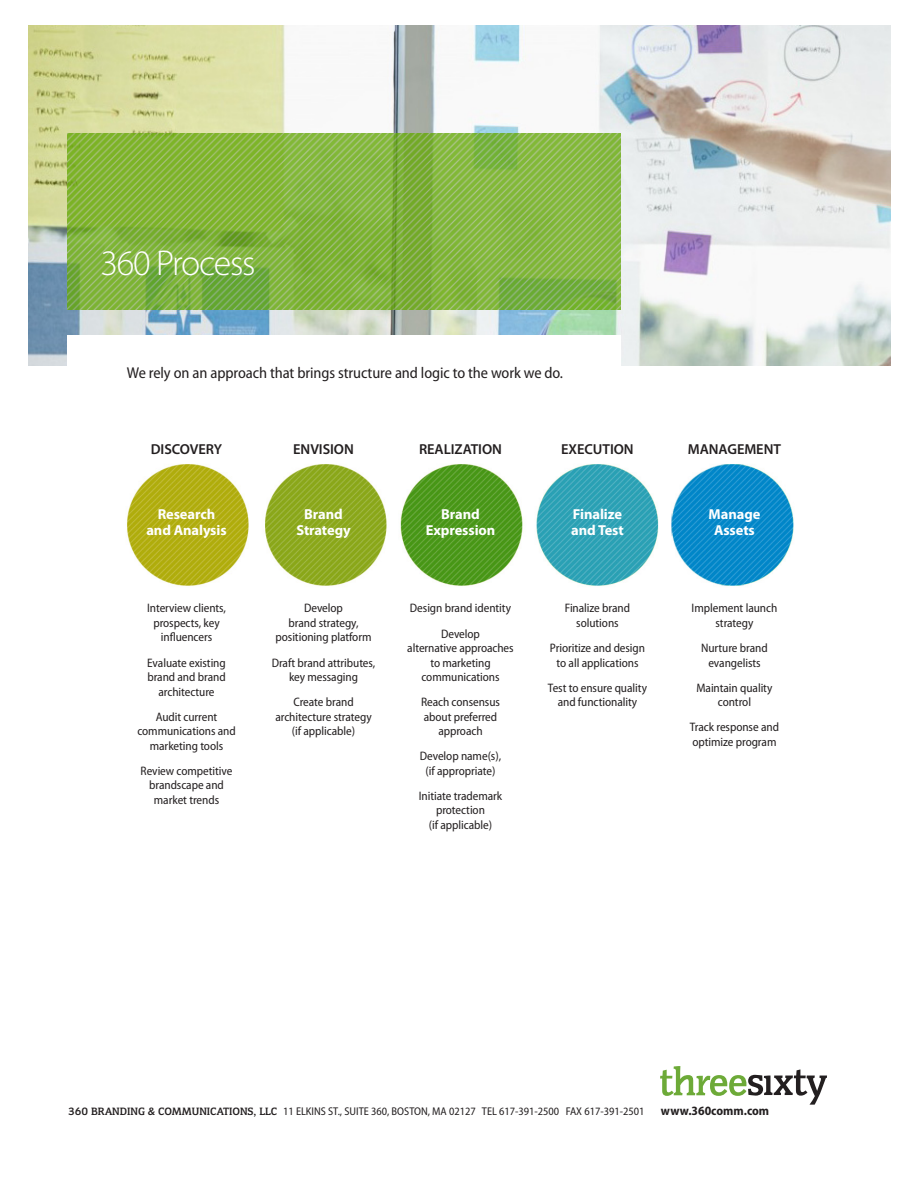
<style>
.page{position:relative;width:918px;height:1188px;background:#fff}
.page>*{position:absolute;margin:0;border:0;box-sizing:border-box;transform-origin:0 0}
.t1{font:300 36px "Myriad Pro";letter-spacing:-.035em;color:#fff}
.Text_first_para{font:semi-condensed 15.75px "Myriad Pro";letter-spacing:-.005em;color:#231f20}
.Process_cirle_type{font:700 14.4px/15.9px "Myriad Pro";letter-spacing:-.005em;color:#fff;text-align:center}
.Process_header{font:600 14.4px "Myriad Pro";letter-spacing:-.005em;color:#231f20}
.t2{font:700 semi-condensed 12.75px "Myriad Pro";color:#231f20}
.Process_bullets{font:semi-condensed 12.3px/14.4px "Myriad Pro";letter-spacing:-.005em;color:#231f20;text-align:center}
.t3{font:semi-condensed 11.25px "Myriad Pro";color:#231f20}
.s1{font-family:"Cg Congress Bd";font-stretch:normal;font-size:12px}
</style>
<div class="page">
<svg style="left:660px;top:1066px;width:167px;height:39px"></svg>
<img style="left:28px;top:26px;width:863px;height:340px">
<img style="left:67px;top:134px;width:554px;height:175px">
<div style="left:67px;top:335px;width:554px;height:125px;background:#fff"></div>
<img style="left:127px;top:464px;width:667px;height:122px">
<p class="t1" style="left:101px;top:242px;width:157px">360 Process</p>
<p class="Text_first_para" style="left:127px;top:363px;width:438px">We rely on an approach that brings structure and logic to the work we do.</p>
<p class="Process_header" style="left:151px;top:440px;width:73px">DISCOVERY</p>
<p class="Process_header" style="left:293px;top:440px;width:62px">ENVISION</p>
<p class="Process_header" style="left:419px;top:440px;width:84px">REALIZATION</p>
<p class="Process_header" style="left:561px;top:440px;width:74px">EXECUTION</p>
<p class="Process_header" style="left:688px;top:440px;width:95px">MANAGEMENT</p>
<p class="Process_cirle_type" style="left:146px;top:506px;width:82px">Research and Analysis</p>
<p class="Process_cirle_type" style="left:296px;top:506px;width:56px">Brand<br>Strategy</p>
<p class="Process_cirle_type" style="left:426px;top:506px;width:71px">Brand<br>Expression</p>
<p class="Process_cirle_type" style="left:571px;top:506px;width:54px;text-align:left">Finalize and Test</p>
<p class="Process_cirle_type" style="left:709px;top:506px;width:53px">Manage<br>Assets</p>
<p class="Process_bullets" style="left:147px;top:601px;width:80px">Interview clients, prospects, key influencers</p>
<p class="Process_bullets" style="left:147px;top:655px;width:80px">Evaluate existing brand and brand architecture</p>
<p class="Process_bullets" style="left:137px;top:709px;width:100px">Audit current communications and marketing tools</p>
<p class="Process_bullets" style="left:141px;top:763px;width:93px">Review competitive brandscape and market trends</p>
<p class="Process_bullets" style="left:276px;top:601px;width:97px">Develop<br>brand strategy, positioning platform</p>
<p class="Process_bullets" style="left:272px;top:655px;width:105px">Draft brand attributes, key messaging</p>
<p class="Process_bullets" style="left:275px;top:695px;width:98px">Create brand architecture strategy (if applicable)</p>
<p class="Process_bullets" style="left:410px;top:601px;width:103px">Design brand identity</p>
<p class="Process_bullets" style="left:407px;top:626px;width:108px">Develop<br>alternative approaches to marketing communications</p>
<p class="Process_bullets" style="left:421px;top:695px;width:81px">Reach consensus about preferred approach</p>
<p class="Process_bullets" style="left:420px;top:749px;width:83px">Develop name(s), (if appropriate)</p>
<p class="Process_bullets" style="left:419px;top:788px;width:85px">Initiate trademark protection<br>(if applicable)</p>
<p class="Process_bullets" style="left:565px;top:601px;width:67px">Finalize brand solutions</p>
<p class="Process_bullets" style="left:550px;top:641px;width:97px">Prioritize and design to all applications</p>
<p class="Process_bullets" style="left:548px;top:680px;width:101px">Test to ensure quality and functionality</p>
<p class="Process_bullets" style="left:692px;top:601px;width:87px">Implement launch strategy</p>
<p class="Process_bullets" style="left:701px;top:641px;width:68px">Nurture brand evangelists</p>
<p class="Process_bullets" style="left:696px;top:680px;width:78px">Maintain quality control</p>
<p class="Process_bullets" style="left:690px;top:720px;width:91px;text-align:left">Track response and optimize program</p>
<p class="t3" style="left:68px;top:1104px;width:578px"><span class="s1">360 BRANDING &amp; COMMUNICATIONS, LLC</span> 11 ELKINS ST., SUITE 360, BOSTON, MA 02127 TEL 617-391-2500 FAX 617-391-2501</p>
<p class="t2" style="left:661px;top:1102px;width:110px">www.360comm.com</p>
</div>
